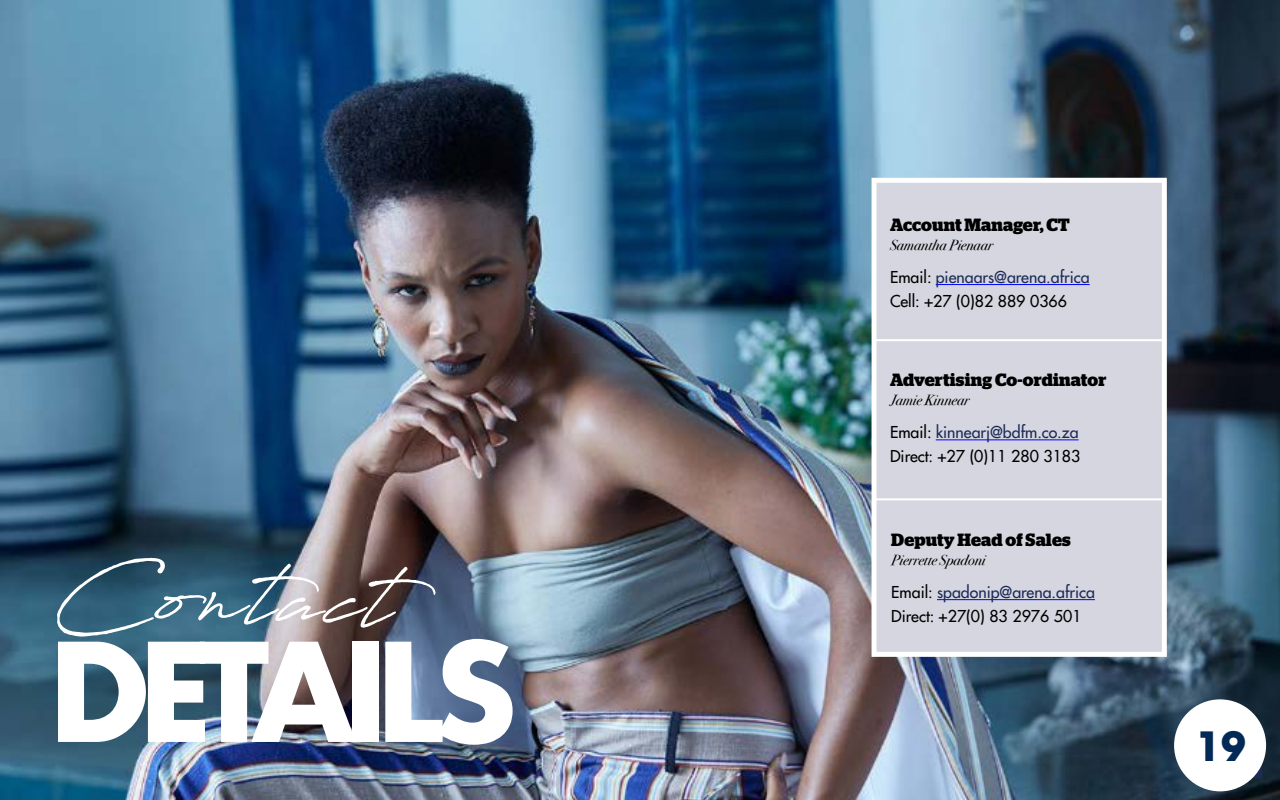
<style>
.page{position:relative;width:1280px;height:800px;background:#fff}
.page>*{position:absolute;margin:0;border:0;box-sizing:border-box;transform-origin:0 0}
.t1{font:700 133px "Futura";letter-spacing:-.11em;color:#fff}
.t2{font:94.7px "Antro Vectra Bolder";color:#fff}
.t3{font:700 40px "ITC Avant Garde Std";color:#032956}
.t4{font:700 17.7px "Stag";letter-spacing:.005em;color:#000}
.t5{font:500 16px/23.9px "Futura LT Pro";color:#000}
.t6{font:italic 14.6px "Bodoni Svty Two OSITCTT";color:#000}
.s1{color:#1c2b57}
</style>
<div class="page">
<img style="left:0;top:0;width:1280px;height:800px">
<div style="left:872px;top:178px;width:295px;height:479px;background:#d6d6e0;border:5px solid #fff"></div>
<svg style="left:1253px;top:765px;width:9px;height:13px"></svg>
<hr style="left:936px;top:439px;width:143px;height:1px;background:#00f">
<hr style="left:937px;top:599px;width:158px;height:1px;background:#00f">
<hr style="left:936px;top:284px;width:154px;height:1px;background:#00f">
<hr style="left:874px;top:339px;width:291px;height:2px;background:#fff">
<hr style="left:873px;top:498px;width:292px;height:2px;background:#fff">
<div style="left:1174px;top:699px;width:92px;height:92px;background:#fff;border-radius:50%"></div>
<h2 class="t2" style="left:55px;top:523px;width:339px;rotate:2deg">Contact</h2>
<h1 class="t1" style="left:47px;top:596px;width:472px">DETAILS</h1>
<p class="t4" style="left:890px;top:214px;width:181px">Account Manager, CT</p>
<p class="t6" style="left:890px;top:236px;width:104px">Samantha Pienaar</p>
<p class="t5" style="left:890px;top:264px;width:201px">Email: <span class="s1">pienaars@arena.africa<br></span>Cell: +27 (0)82 889 0366</p>
<p class="t4" style="left:890px;top:369px;width:218px">Advertising Co-ordinator</p>
<p class="t6" style="left:890px;top:391px;width:81px">Jamie Kinnear</p>
<p class="t5" style="left:890px;top:420px;width:192px">Email: <span class="s1">kinnearj@bdfm.co.za<br></span>Direct: +27 (0)11 280 3183</p>
<p class="t4" style="left:891px;top:529px;width:181px">Deputy Head of Sales</p>
<p class="t6" style="left:891px;top:551px;width:96px">Pierrette Spadoni</p>
<p class="t5" style="left:891px;top:579px;width:205px">Email: <span class="s1">spadonip@arena.africa<br></span>Direct: +27(0) 83 2976 501</p>
<h3 class="t3" style="left:1196px;top:720px;width:51px">19</h3>
</div>
